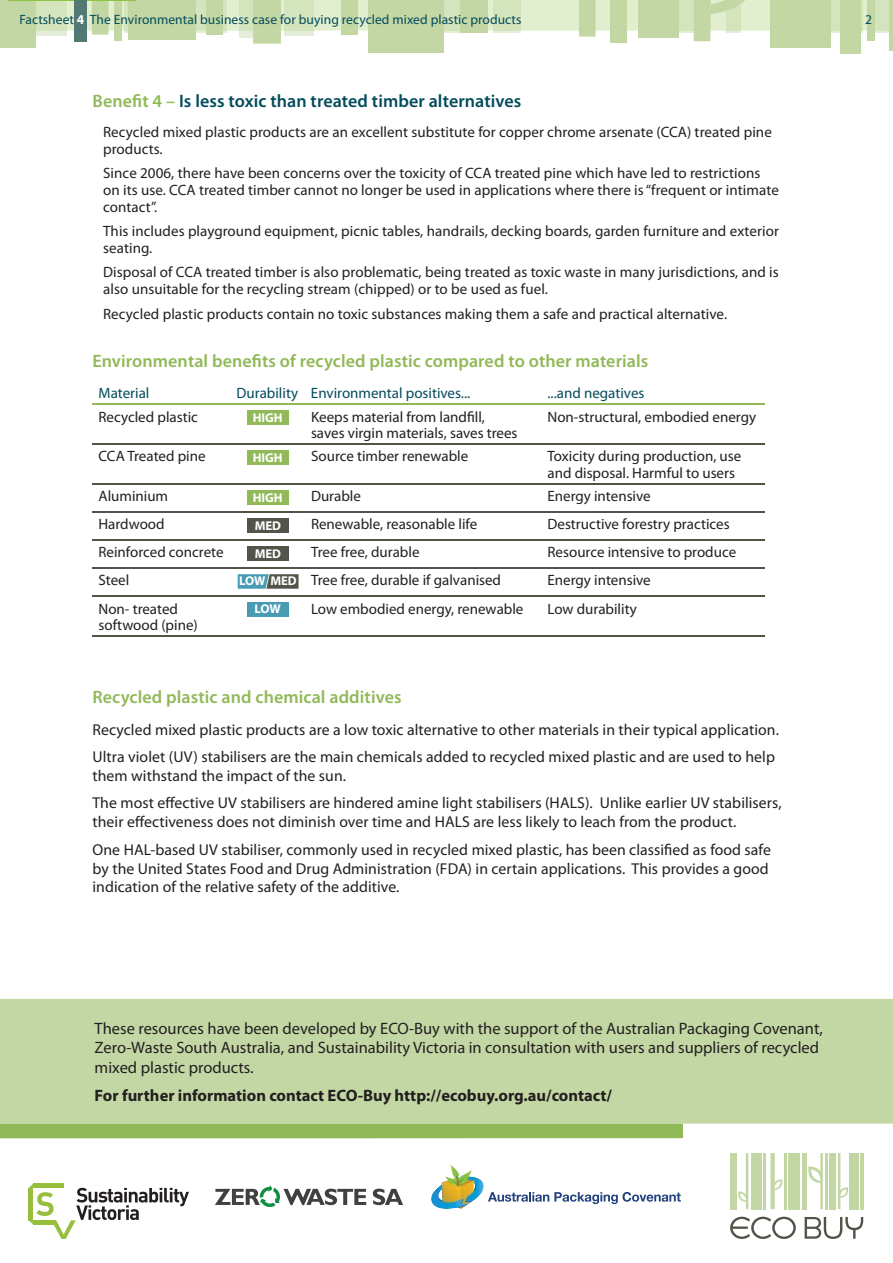
<style>
.page{position:relative;width:893px;height:1263px;background:#fff}
.page>*{position:absolute;margin:0;border:0;box-sizing:border-box;transform-origin:0 0}
.t1{font:600 18px "Myriad Pro";letter-spacing:.005em;color:#91b958}
.t2{font:600 18px "Myriad Pro";letter-spacing:.005em;color:#034c5c}
.t3{font:16.5px/19.8px "Myriad Pro";color:#231f20}
.t4{font:700 16.5px "Myriad Pro";color:#231f20}
.t5{font:15.75px/27.5px "Myriad Pro";letter-spacing:.005em;color:#231f20}
.t6{font:15px/17.2px "Myriad Pro";letter-spacing:.005em;color:#231f20}
.t7{font:15px "Myriad Pro";color:#034c5c}
.t8{font:13.5px "Myriad Pro";letter-spacing:.005em;color:#034c5c}
.t9{font:700 12.75px "Myriad Pro";letter-spacing:-.005em;color:#fff}
.s1{font-weight:700;color:#fff}
.s2{color:#91b958}
.s3{font-weight:700;font-size:12.75px;color:#fff}
</style>
<div class="page">
<div style="left:0;top:999px;width:892px;height:140px;background:#c3d7a4"></div>
<div style="left:0;top:0;width:35px;height:48px;background:#c3d7a4"></div>
<div style="left:769px;top:0;width:61px;height:48px;background:#c3d7a4"></div>
<div style="left:839px;top:0;width:21px;height:54px;background:#c3d7a4"></div>
<div style="left:368px;top:0;width:76px;height:53px;background:#c3d7a4"></div>
<hr style="left:889px;top:0;width:3px;height:51px;background:#c3d7a4">
<svg style="left:35px;top:0;width:854px;height:44px"></svg>
<hr style="left:8px;top:0;width:128px;height:1px;background:#8cc63f">
<div style="left:730px;top:1153px;width:7px;height:56px;background:#c3d7a4"></div>
<svg style="left:738px;top:1153px;width:10px;height:56px"></svg>
<hr style="left:763px;top:1153px;width:3px;height:56px;background:#c3d7a4">
<hr style="left:784px;top:1153px;width:2px;height:56px;background:#c3d7a4">
<svg style="left:808px;top:1153px;width:14px;height:56px"></svg>
<hr style="left:825px;top:1153px;width:2px;height:56px;background:#c3d7a4">
<div style="left:829px;top:1153px;width:6px;height:56px;background:#c3d7a4"></div>
<div style="left:849px;top:1153px;width:9px;height:56px;background:#c3d7a4"></div>
<hr style="left:860px;top:1153px;width:3px;height:56px;background:#c3d7a4">
<hr style="left:802px;top:1153px;width:4px;height:56px;background:#c3d7a4">
<div style="left:751px;top:1153px;width:10px;height:56px;background:#c3d7a4"></div>
<div style="left:788px;top:1153px;width:11px;height:56px;background:#c3d7a4"></div>
<svg style="left:838px;top:1153px;width:10px;height:56px"></svg>
<svg style="left:770px;top:1153px;width:12px;height:56px"></svg>
<svg style="left:730px;top:1217px;width:65px;height:22px"></svg>
<svg style="left:804px;top:1217px;width:59px;height:22px"></svg>
<div style="left:75px;top:0;width:12px;height:41px;background:#537974"></div>
<img style="left:431px;top:1164px;width:25px;height:45px">
<img style="left:456px;top:1170px;width:28px;height:39px">
<svg style="left:438px;top:1189px;width:4px;height:12px"></svg>
<svg style="left:473px;top:1183px;width:2px;height:8px"></svg>
<svg style="left:488px;top:1192px;width:192px;height:12px"></svg>
<svg style="left:29px;top:1184px;width:160px;height:55px"></svg>
<svg style="left:215px;top:1185px;width:151px;height:22px"></svg>
<svg style="left:373px;top:1189px;width:30px;height:16px"></svg>
<div style="left:0;top:1124px;width:682px;height:14px;background:#91b958"></div>
<hr style="left:92px;top:444px;width:672px;height:1px;background:#53534a">
<hr style="left:92px;top:483px;width:672px;height:1px;background:#53534a">
<hr style="left:92px;top:512px;width:672px;height:1px;background:#53534a">
<hr style="left:92px;top:540px;width:672px;height:1px;background:#53534a">
<hr style="left:92px;top:568px;width:672px;height:1px;background:#53534a">
<hr style="left:92px;top:596px;width:672px;height:1px;background:#53534a">
<hr style="left:92px;top:635px;width:672px;height:2px;background:#53534a">
<hr style="left:92px;top:404px;width:672px;height:1px;background:#91b958">
<div style="left:247px;top:410px;width:41px;height:15px;background:#91b958"></div>
<div style="left:247px;top:450px;width:41px;height:15px;background:#91b958"></div>
<div style="left:247px;top:490px;width:41px;height:14px;background:#91b958"></div>
<div style="left:247px;top:518px;width:41px;height:15px;background:#53534a"></div>
<div style="left:247px;top:546px;width:41px;height:15px;background:#53534a"></div>
<svg style="left:238px;top:574px;width:60px;height:15px"></svg>
<div style="left:247px;top:602px;width:41px;height:15px;background:#479cb4"></div>
<p class="t8" style="left:19px;top:14px;width:503px">Factsheet <span class="s1">4</span> The Environmental business case for buying recycled mixed plastic products</p>
<p class="t8" style="left:865px;top:14px;width:8px">2</p>
<p class="t2" style="left:92px;top:94px;width:430px"><span class="s2">Benefit 4 –</span> Is less toxic than treated timber alternatives</p>
<p class="t6" style="left:103px;top:125px;width:670px">Recycled mixed plastic products are an excellent substitute for copper chrome arsenate (CCA) treated pine products.</p>
<p class="t6" style="left:103px;top:166px;width:677px">Since 2006, there have been concerns over the toxicity of CCA treated pine which have led to restrictions on its use. CCA treated timber cannot no longer be used in applications where there is “frequent or intimate contact”.</p>
<p class="t6" style="left:103px;top:224px;width:677px">This includes playground equipment, picnic tables, handrails, decking boards, garden furniture and exterior seating.</p>
<p class="t6" style="left:103px;top:265px;width:677px">Disposal of CCA treated timber is also problematic, being treated as toxic waste in many jurisdictions, and is also unsuitable for the recycling stream (chipped) or to be used as fuel.</p>
<p class="t6" style="left:103px;top:307px;width:625px">Recycled plastic products contain no toxic substances making them a safe and practical alternative.</p>
<p class="t1" style="left:92px;top:354px;width:557px">Environmental benefits of recycled plastic compared to other materials</p>
<p class="t7" style="left:98px;top:388px;width:52px">Material</p>
<p class="t7" style="left:236px;top:388px;width:235px">Durability Environmental positives...</p>
<p class="t7" style="left:547px;top:388px;width:98px">...and negatives</p>
<p class="t6" style="left:98px;top:409px;width:101px">Recycled plastic</p>
<p class="t9" style="left:253px;top:413px;width:31px">HIGH</p>
<p class="t6" style="left:311px;top:410px;width:208px;line-height:16.5px">Keeps material from landfill, saves virgin materials, saves trees</p>
<p class="t6" style="left:547px;top:409px;width:210px">Non-structural, embodied energy</p>
<p class="t6" style="left:98px;top:449px;width:109px">CCA Treated pine</p>
<p class="t9" style="left:253px;top:453px;width:31px">HIGH</p>
<p class="t6" style="left:311px;top:449px;width:159px">Source timber renewable</p>
<p class="t6" style="left:547px;top:450px;width:195px;line-height:16.5px">Toxicity during production, use and disposal. Harmful to users</p>
<p class="t6" style="left:98px;top:489px;width:71px">Aluminium</p>
<p class="t9" style="left:253px;top:493px;width:31px">HIGH</p>
<p class="t6" style="left:311px;top:489px;width:51px">Durable</p>
<p class="t6" style="left:547px;top:489px;width:105px">Energy intensive</p>
<p class="t6" style="left:98px;top:517px;width:68px">Hardwood</p>
<p class="t9" style="left:255px;top:521px;width:28px">MED</p>
<p class="t6" style="left:311px;top:517px;width:168px">Renewable, reasonable life</p>
<p class="t6" style="left:547px;top:517px;width:184px">Destructive forestry practices</p>
<p class="t6" style="left:98px;top:545px;width:126px">Reinforced concrete</p>
<p class="t9" style="left:255px;top:549px;width:28px">MED</p>
<p class="t6" style="left:311px;top:545px;width:110px">Tree free, durable</p>
<p class="t6" style="left:547px;top:545px;width:190px">Resource intensive to produce</p>
<p class="t6" style="left:98px;top:573px;width:32px">Steel</p>
<p class="t6" style="left:239px;top:573px;width:263px"><span class="s3">LOW MED</span> Tree free, durable if galvanised</p>
<p class="t6" style="left:547px;top:573px;width:105px">Energy intensive</p>
<p class="t6" style="left:98px;top:602px;width:101px;line-height:16.5px">Non- treated softwood (pine)</p>
<p class="t9" style="left:255px;top:604px;width:28px">LOW</p>
<p class="t6" style="left:311px;top:601px;width:214px">Low embodied energy, renewable</p>
<p class="t6" style="left:547px;top:601px;width:91px">Low durability</p>
<p class="t1" style="left:92px;top:690px;width:310px">Recycled plastic and chemical additives</p>
<p class="t5" style="left:92px;top:717px;width:688px">Recycled mixed plastic products are a low toxic alternative to other materials in their typical application.<br>Ultra violet (UV) stabilisers are the main chemicals added to recycled mixed plastic and are used to help</p>
<p class="t5" style="left:92px;top:764px;width:690px">them withstand the impact of the sun.<br>The most effective UV stabilisers are hindered amine light stabilisers (HALS). Unlike earlier UV stabilisers,</p>
<p class="t5" style="left:92px;top:810px;width:680px">their effectiveness does not diminish over time and HALS are less likely to leach from the product.<br>One HAL-based UV stabiliser, commonly used in recycled mixed plastic, has been classified as food safe</p>
<p class="t5" style="left:92px;top:860px;width:677px;line-height:18.9px">by the United States Food and Drug Administration (FDA) in certain applications. This provides a good indication of the relative safety of the additive.</p>
<p class="t3" style="left:95px;top:1020px;width:729px">These resources have been developed by ECO-Buy with the support of the Australian Packaging Covenant,<br>Zero-Waste South Australia, and Sustainability Victoria in consultation with users and suppliers of recycled mixed plastic products.</p>
<p class="t4" style="left:95px;top:1090px;width:519px">For further information contact ECO-Buy http://ecobuy.org.au/contact/</p>
</div>
